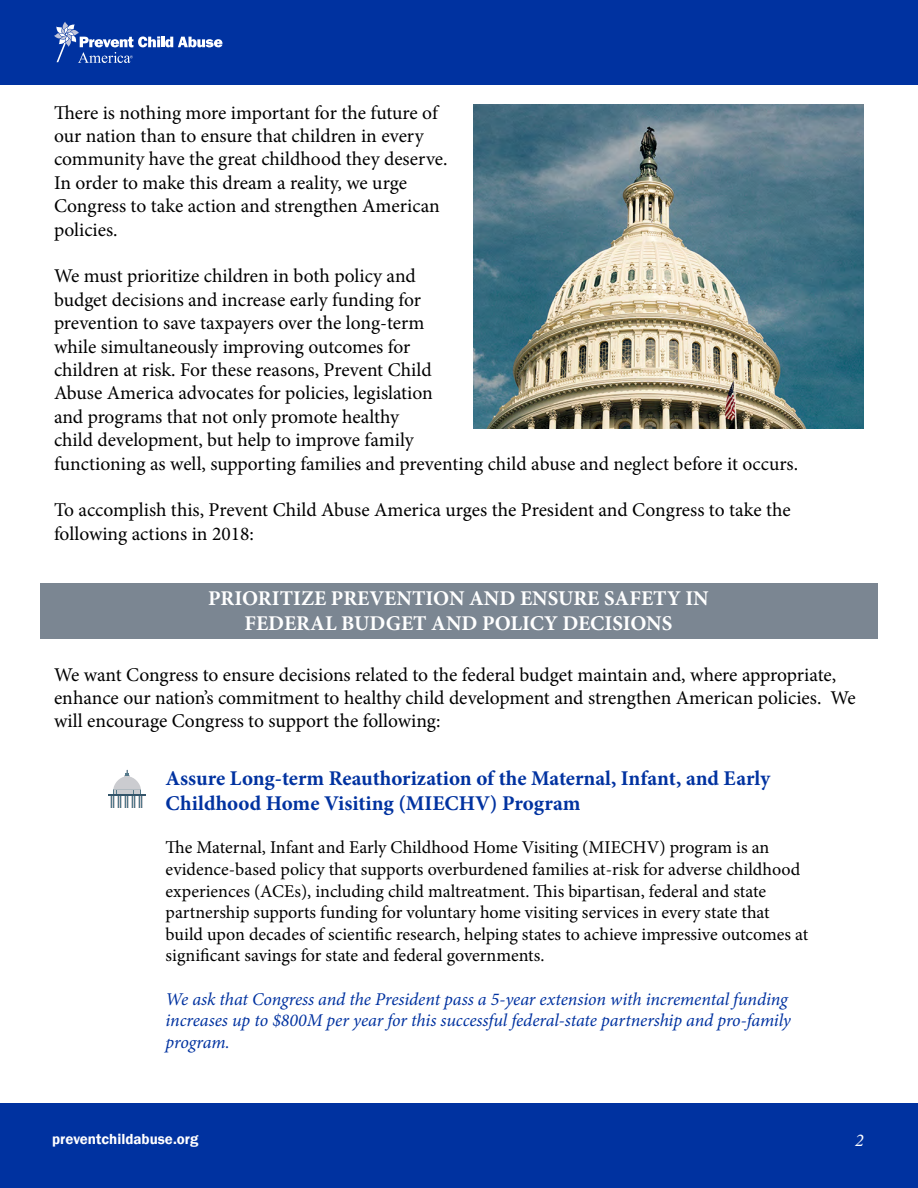
<style>
.page{position:relative;width:918px;height:1188px;background:#fff}
.page>*{position:absolute;margin:0;border:0;box-sizing:border-box;transform-origin:0 0}
.t1{font:700 21px/25.2px "Minion Pro";color:#0032a0}
.t2{font:700 21px/25.2px "Minion Pro";color:#fff;text-align:center}
.t3{font:19.5px/23.4px "Minion Pro";letter-spacing:-.005em;color:#000}
.t4{font:18px/21.6px "Minion Pro";color:#000}
.t5{font:italic 18px/21.6px "Minion Pro";letter-spacing:-.01em;color:#0032a0}
.t6{font:italic 18px "Minion Pro";color:#fff}
.t7{font:600 15px "Franklin Gothic";color:#fff}
</style>
<div class="page">
<div style="left:0;top:0;width:918px;height:85px;background:#0032a0"></div>
<div style="left:0;top:1103px;width:918px;height:85px;background:#0032a0"></div>
<img style="left:473px;top:104px;width:391px;height:324px">
<div style="left:40px;top:584px;width:838px;height:55px;background:#7b8692"></div>
<svg style="left:54px;top:22px;width:168px;height:41px"></svg>
<hr style="left:139px;top:794px;width:4px;height:13px;background:#cbccd0">
<svg style="left:111px;top:795px;width:1px;height:12px"></svg>
<hr style="left:108px;top:794px;width:38px;height:1px;background:#34556a">
<svg style="left:112px;top:770px;width:30px;height:37px"></svg>
<p class="t3" style="left:54px;top:101px;width:395px">There is nothing more important for the future of our nation than to ensure that children in every community have the great childhood they deserve.<br>In order to make this dream a reality, we urge Congress to take action and strengthen American policies.</p>
<p class="t3" style="left:54px;top:265px;width:746px">We must prioritize children in both policy and<br>budget decisions and increase early funding for<br>prevention to save taxpayers over the long-term<br>while simultaneously improving outcomes for<br>children at risk. For these reasons, Prevent Child<br>Abuse America advocates for policies, legislation<br>and programs that not only promote healthy<br>child development, but help to improve family<br>functioning as well, supporting families and preventing child abuse and neglect before it occurs.</p>
<p class="t3" style="left:54px;top:499px;width:738px">To accomplish this, Prevent Child Abuse America urges the President and Congress to take the following actions in 2018:</p>
<p class="t2" style="left:208px;top:585px;width:502px">PRIORITIZE PREVENTION AND ENSURE SAFETY IN<br>FEDERAL BUDGET AND POLICY DECISIONS</p>
<p class="t3" style="left:54px;top:663px;width:803px">We want Congress to ensure decisions related to the federal budget maintain and, where appropriate, enhance our nation’s commitment to healthy child development and strengthen American policies. We will encourage Congress to support the following:</p>
<p class="t1" style="left:166px;top:766px;width:606px">Assure Long-term Reauthorization of the Maternal, Infant, and Early<br>Childhood Home Visiting (MIECHV) Program</p>
<p class="t4" style="left:166px;top:837px;width:644px">The Maternal, Infant and Early Childhood Home Visiting (MIECHV) program is an evidence-based policy that supports overburdened families at-risk for adverse childhood experiences (ACEs), including child maltreatment. This bipartisan, federal and state partnership supports funding for voluntary home visiting services in every state that build upon decades of scientific research, helping states to achieve impressive outcomes at significant savings for state and federal governments.</p>
<p class="t5" style="left:166px;top:988px;width:627px">We ask that Congress and the President pass a 5-year extension with incremental funding increases up to $800M per year for this successful federal-state partnership and pro-family program.</p>
<p class="t7" style="left:52px;top:1130px;width:148px">preventchildabuse.org</p>
<p class="t6" style="left:855px;top:1128px;width:10px">2</p>
</div>
